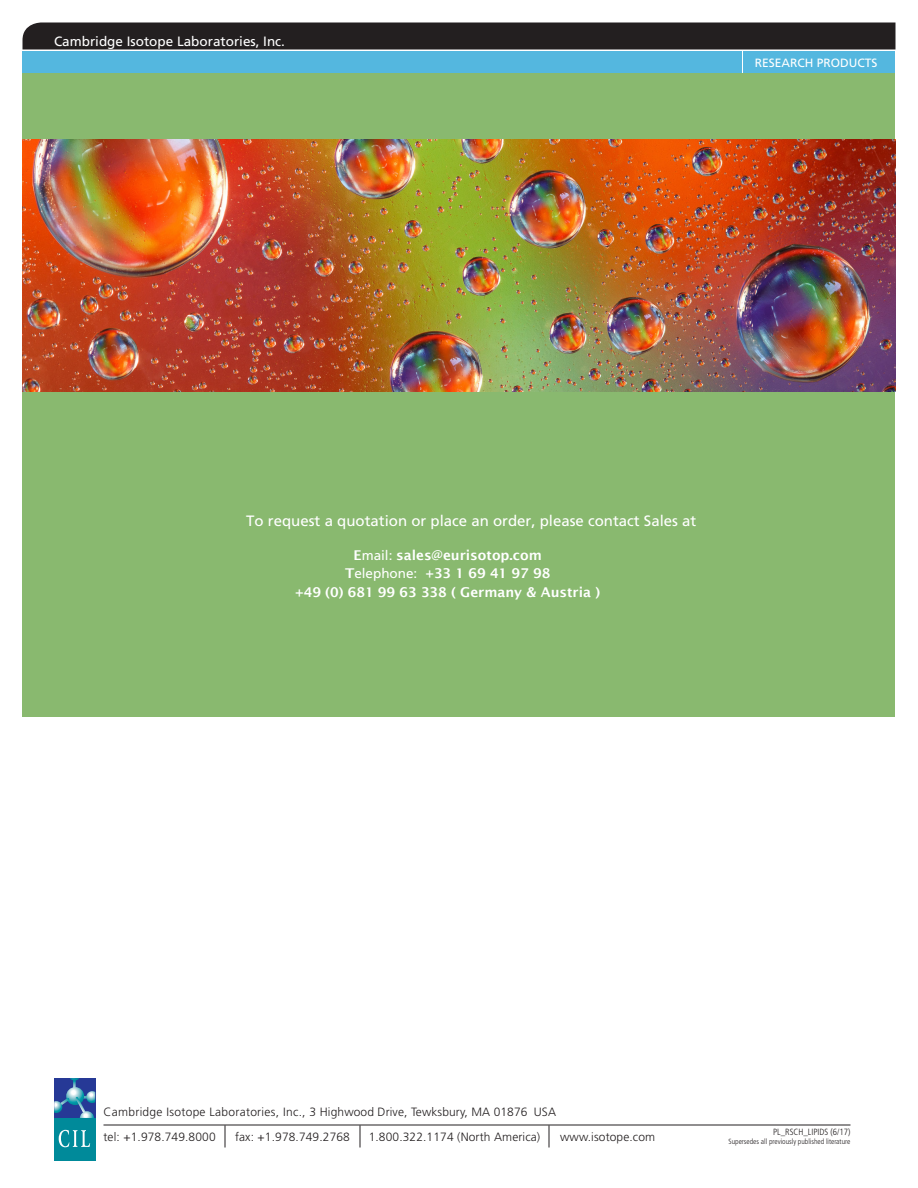
<style>
.page{position:relative;width:918px;height:1188px;background:#fff}
.page>*{position:absolute;margin:0;border:0;box-sizing:border-box;transform-origin:0 0}
.t1{font:15px "Frutiger LT Std";color:#fff}
.t2{font:600 13.5px/18.1px "Lucida Sans";color:#fff;text-align:center}
.t3{font:13.5px "Frutiger LT Std";color:#fff}
.t4{font:300 12px "Frutiger LT Std";letter-spacing:.01em;color:#231f20}
.t5{font:12px "Frutiger LT Std";color:#fff}
.t6{font:300 condensed 9px "Frutiger LT Std";color:#231f20}
.t7{font:300 condensed 7.5px "Frutiger LT Std";color:#231f20}
.s1{font-family:"Frutiger LT Std";font-weight:400}
</style>
<div class="page">
<svg style="left:22px;top:22px;width:874px;height:52px;background:#426b7b"></svg>
<div style="left:22px;top:74px;width:874px;height:643px;background:#89b96f"></div>
<img style="left:22px;top:140px;width:873px;height:252px">
<svg style="left:225px;top:1126px;width:1px;height:22px"></svg>
<svg style="left:360px;top:1126px;width:1px;height:22px"></svg>
<svg style="left:549px;top:1126px;width:1px;height:22px"></svg>
<hr style="left:104px;top:1125px;width:121px;height:1px;background:#231f20">
<hr style="left:225px;top:1125px;width:135px;height:1px;background:#231f20">
<hr style="left:360px;top:1125px;width:189px;height:1px;background:#231f20">
<hr style="left:549px;top:1125px;width:117px;height:1px;background:#231f20">
<hr style="left:666px;top:1125px;width:184px;height:1px;background:#231f20">
<div style="left:54px;top:1078px;width:41px;height:41px;background:#263996"></div>
<svg style="left:80px;top:1111px;width:14px;height:14px"></svg>
<div style="left:54px;top:1119px;width:41px;height:42px;background:#008a9a"></div>
<svg style="left:59px;top:1130px;width:31px;height:17px"></svg>
<svg style="left:54px;top:1078px;width:41px;height:39px"></svg>
<p class="t3" style="left:54px;top:34px;width:233px">Cambridge Isotope Laboratories, Inc.</p>
<p class="t5" style="left:755px;top:56px;width:124px">RESEARCH PRODUCTS</p>
<p class="t1" style="left:246px;top:512px;width:452px">To request a quotation or place an order, please contact Sales at</p>
<p class="t2" style="left:295px;top:546px;width:307px">E<span class="s1">mail:</span> sales@eurisotop.com<br>T<span class="s1">elephone:</span> +33 1 69 41 97 98<br>+49 (0) 681 99 63 338 ( Germany &amp; Austria )</p>
<p class="t4" style="left:104px;top:1105px;width:454px">Cambridge Isotope Laboratories, Inc., 3 Highwood Drive, Tewksbury, MA 01876 USA</p>
<p class="t4" style="left:104px;top:1130px;width:114px">tel: +1.978.749.8000</p>
<p class="t4" style="left:235px;top:1130px;width:116px">fax: +1.978.749.2768</p>
<p class="t4" style="left:369px;top:1130px;width:173px">1.800.322.1174 (North America)</p>
<p class="t4" style="left:560px;top:1130px;width:97px">www.isotope.com</p>
<p class="t6" style="left:773px;top:1127px;width:79px">PL_RSCH_LIPIDS (6/17)</p>
<p class="t7" style="left:729px;top:1137px;width:123px">Supersedes all previously published literature</p>
</div>
